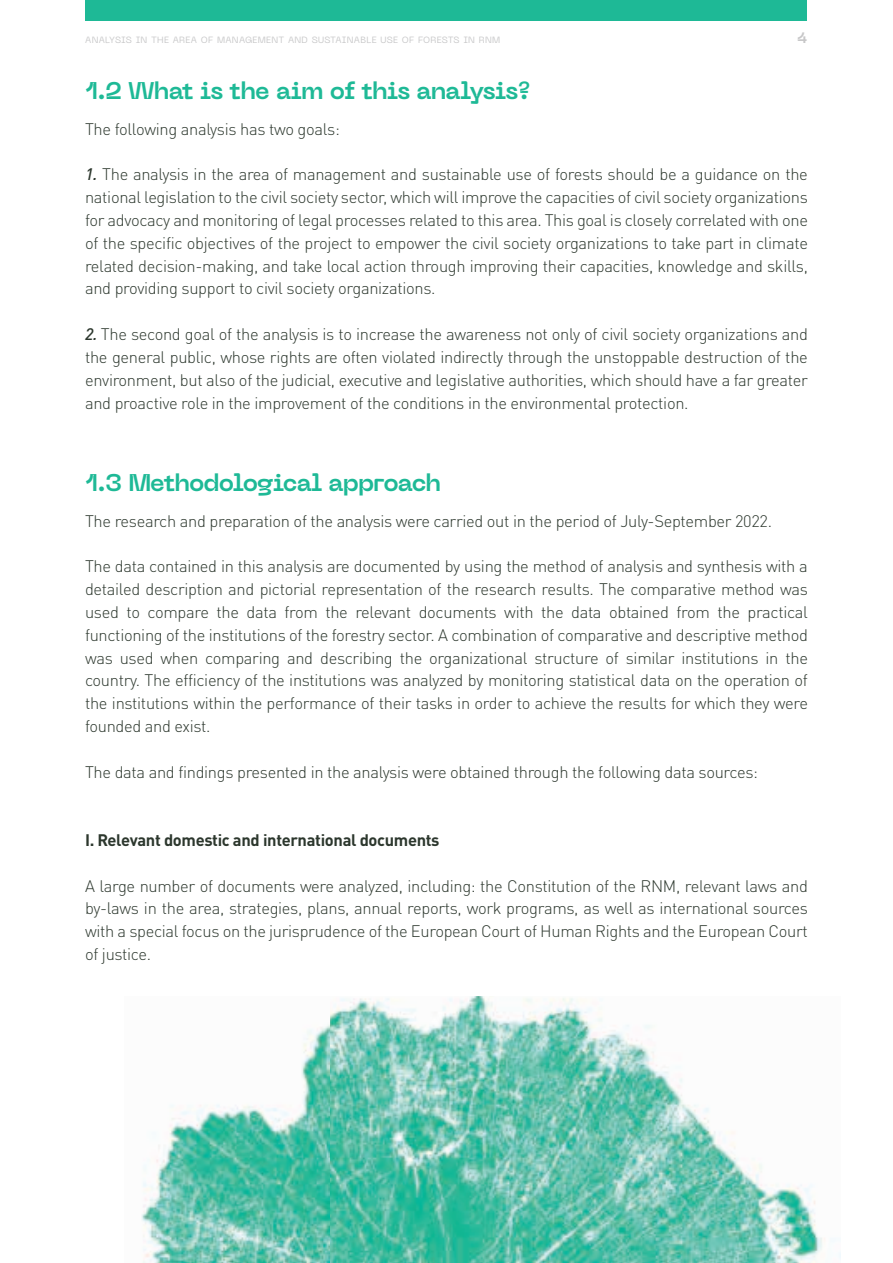
<style>
.page{position:relative;width:893px;height:1263px;background:#fff}
.page>*{position:absolute;margin:0;border:0;box-sizing:border-box;transform-origin:0 0}
.t1{font:700 24px "Neue Machina";letter-spacing:-.04em;color:#1eb996}
.t2{font:300 16.5px/22.8px "DIN Pro";letter-spacing:-.02em;color:#2c372d;text-align:justify}
.t3{font:700 16.5px "DIN Pro";letter-spacing:-.02em;color:#2c372d}
.t4{font:700 15px "Neue Machina";color:#c7c7c8}
.t5{font:9px "Neue Machina";letter-spacing:.03em;color:#c7c7c8}
.s1{font-weight:500;font-style:italic}
</style>
<div class="page">
<div style="left:85px;top:0;width:722px;height:20px;background:#1eb996"></div>
<img style="left:141px;top:996px;width:699px;height:267px">
<p class="t5" style="left:85px;top:34px;width:416px">ANALYSIS IN THE AREA OF MANAGEMENT AND SUSTAINABLE USE OF FORESTS IN RNM</p>
<p class="t4" style="left:797px;top:28px;width:12px">4</p>
<h1 class="t1" style="left:85px;top:76px;width:447px">1.2 What is the aim of this analysis?</h1>
<p class="t2" style="left:85px;top:116px;width:256px">The following analysis has two goals:</p>
<p class="t2" style="left:85px;top:162px;width:724px"><span class="s1">1.</span> The analysis in the area of management and sustainable use of forests should be a guidance on the national legislation to the civil society sector, which will improve the capacities of civil society organizations for advocacy and monitoring of legal processes related to this area. This goal is closely correlated with one of the specific objectives of the project to empower the civil society organizations to take part in climate related decision-making, and take local action through improving their capacities, knowledge and skills, and providing support to civil society organizations.</p>
<p class="t2" style="left:85px;top:321px;width:724px"><span class="s1">2.</span> The second goal of the analysis is to increase the awareness not only of civil society organizations and the general public, whose rights are often violated indirectly through the unstoppable destruction of the environment, but also of the judicial, executive and legislative authorities, which should have a far greater and proactive role in the improvement of the conditions in the environmental protection.</p>
<h1 class="t1" style="left:85px;top:467px;width:358px">1.3 Methodological approach</h1>
<p class="t2" style="left:85px;top:508px;width:689px">The research and preparation of the analysis were carried out in the period of July-September 2022.</p>
<p class="t2" style="left:85px;top:553px;width:724px">The data contained in this analysis are documented by using the method of analysis and synthesis with a detailed description and pictorial representation of the research results. The comparative method was used to compare the data from the relevant documents with the data obtained from the practical functioning of the institutions of the forestry sector. A combination of comparative and descriptive method was used when comparing and describing the organizational structure of similar institutions in the country. The efficiency of the institutions was analyzed by monitoring statistical data on the operation of the institutions within the performance of their tasks in order to achieve the results for which they were founded and exist.</p>
<p class="t2" style="left:85px;top:759px;width:674px">The data and findings presented in the analysis were obtained through the following data sources:</p>
<p class="t3" style="left:85px;top:826px;width:356px">I. Relevant domestic and international documents</p>
<p class="t2" style="left:85px;top:873px;width:724px">A large number of documents were analyzed, including: the Constitution of the RNM, relevant laws and by-laws in the area, strategies, plans, annual reports, work programs, as well as international sources with a special focus on the jurisprudence of the European Court of Human Rights and the European Court of justice.</p>
</div>
